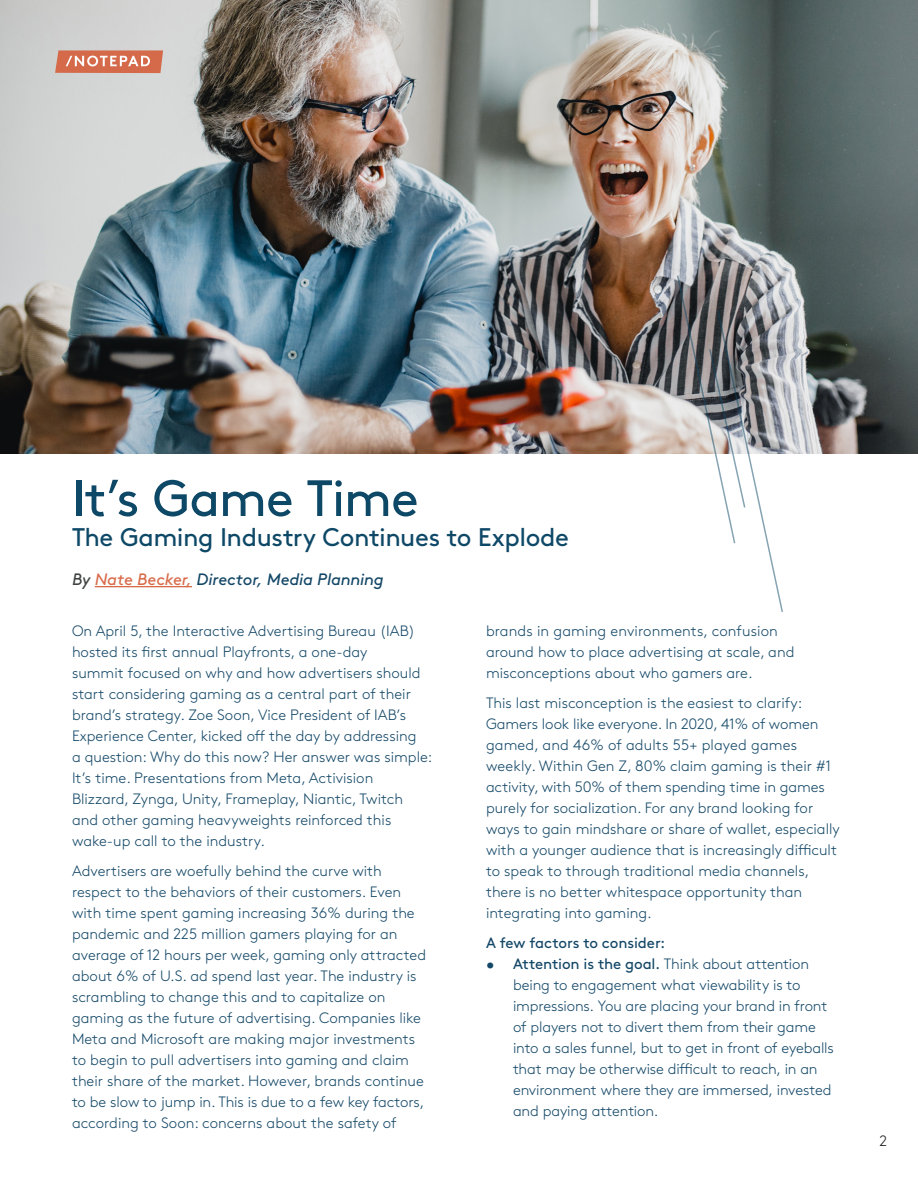
<style>
.page{position:relative;width:918px;height:1188px;background:#fff}
.page>*{position:absolute;margin:0;border:0;box-sizing:border-box;transform-origin:0 0}
.Headline{font:51px "Brown Std";letter-spacing:-.02em;color:#0e4867}
.Headline-2{font:25.5px "Brown Std";letter-spacing:-.015em;color:#0e4867}
.Headline-3{font:italic 16.5px "Brown Std";letter-spacing:-.01em;color:#134767}
.Body_Copy{font:300 15px/21px "Brown Std";color:#134767}
.Body_Copy-2{font:15px "Brown Std";letter-spacing:-.005em;color:#134767}
.Body_Copy-3{font:300 15px "Brown Std";color:#231f20}
.s1{color:#3e4342}
.s2{color:#d86b4a}
.s3{font-weight:400}
</style>
<div class="page">
<img style="left:0;top:0;width:918px;height:454px">
<svg style="left:55px;top:50px;width:108px;height:23px;background:#da8369"></svg>
<hr style="left:95px;top:586px;width:97px;height:1px;background:#d86b4a">
<svg style="left:677px;top:276px;width:106px;height:336px"></svg>
<p class="Headline" style="left:72px;top:469px;width:348px">It’s Game Time</p>
<p class="Headline-2" style="left:72px;top:522px;width:499px">The Gaming Industry Continues to Explode</p>
<p class="Headline-3" style="left:72px;top:570px;width:313px"><span class="s1">By</span> <span class="s2">Nate Becker,</span> Director, Media Planning</p>
<p class="Body_Copy" style="left:72px;top:621px;width:362px">On April 5, the Interactive Advertising Bureau (IAB) hosted its first annual Playfronts, a one-day<br>summit focused on why and how advertisers should start considering gaming as a central part of their brand’s strategy. Zoe Soon, Vice President of IAB’s Experience Center, kicked off the day by addressing<br>a question: Why do this now? Her answer was simple:<br>It’s time. Presentations from Meta, Activision Blizzard, Zynga, Unity, Frameplay, Niantic, Twitch and other gaming heavyweights reinforced this wake-up call to the industry.</p>
<p class="Body_Copy" style="left:72px;top:861px;width:356px">Advertisers are woefully behind the curve with respect to the behaviors of their customers. Even with time spent gaming increasing 36% during the pandemic and 225 million gamers playing for an average of 12 hours per week, gaming only attracted about 6% of U.S. ad spend last year. The industry is scrambling to change this and to capitalize on gaming as the future of advertising. Companies like Meta and Microsoft are making major investments to begin to pull advertisers into gaming and claim their share of the market. However, brands continue to be slow to jump in. This is due to a few key factors, according to Soon: concerns about the safety of</p>
<p class="Body_Copy" style="left:486px;top:621px;width:310px">brands in gaming environments, confusion around how to place advertising at scale, and misconceptions about who gamers are.</p>
<p class="Body_Copy" style="left:486px;top:693px;width:355px">This last misconception is the easiest to clarify:<br>Gamers look like everyone. In 2020, 41% of women gamed, and 46% of adults 55+ played games weekly. Within Gen Z, 80% claim gaming is their #1 activity, with 50% of them spending time in games purely for socialization. For any brand looking for ways to gain mindshare or share of wallet, especially with a younger audience that is increasingly difficult to speak to through traditional media channels, there is no better whitespace opportunity than integrating into gaming.</p>
<p class="Body_Copy-2" style="left:486px;top:934px;width:181px">A few factors to consider:</p>
<p class="Body_Copy" style="left:513px;top:954px;width:322px;text-indent:-27px"><span class="s3">• Attention is the goal.</span> Think about attention being to engagement what viewability is to impressions. You are placing your brand in front of players not to divert them from their game into a sales funnel, but to get in front of eyeballs that may be otherwise difficult to reach, in an environment where they are immersed, invested and paying attention.</p>
<p class="Body_Copy-3" style="left:879px;top:1132px;width:9px">2</p>
</div>
